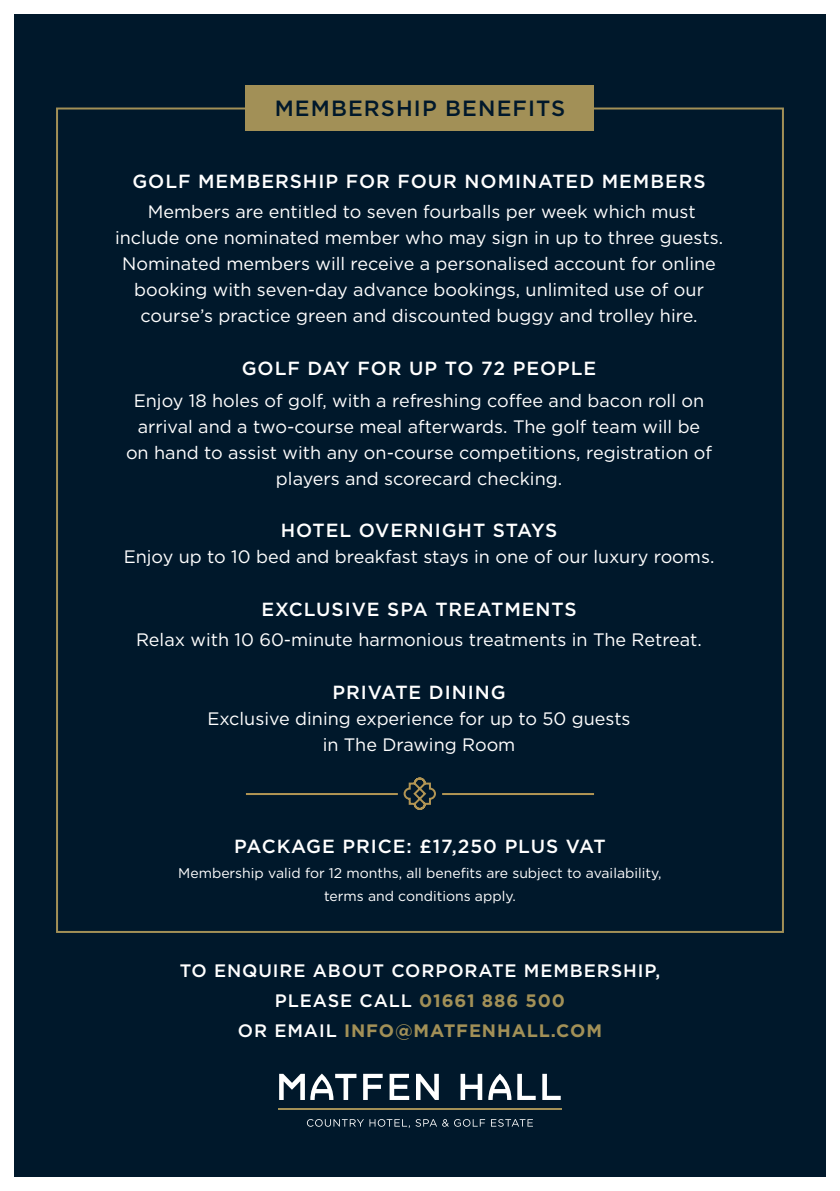
<style>
.page{position:relative;width:840px;height:1191px;background:#fff}
.page>*{position:absolute;margin:0;border:0;box-sizing:border-box;transform-origin:0 0}
.t1{font:500 22px "Gotham";letter-spacing:.05em;color:#00182b}
.t2{font:500 19px "Gotham";letter-spacing:.05em;color:#fff}
.t3{font:18px/26px "Gotham";color:#fff;text-align:center}
.t4{font:500 18px/30px "Gotham";letter-spacing:.05em;color:#fff;text-align:center}
.t5{font:700 18px "Gotham";letter-spacing:.05em;color:#a29057}
.t6{font:14px/22px "Gotham";color:#fff;text-align:center}
.s1{font-weight:700;color:#a29057}
.s2{font-weight:500;color:#fff}
</style>
<div class="page">
<div style="left:14px;top:14px;width:811px;height:1162px;background:#00182b"></div>
<svg style="left:517px;top:1073px;width:18px;height:27px"></svg>
<svg style="left:542px;top:1073px;width:18px;height:27px"></svg>
<svg style="left:363px;top:1073px;width:19px;height:27px"></svg>
<svg style="left:389px;top:1073px;width:20px;height:27px"></svg>
<svg style="left:416px;top:1073px;width:22px;height:27px"></svg>
<svg style="left:460px;top:1073px;width:22px;height:27px"></svg>
<svg style="left:279px;top:1073px;width:77px;height:27px"></svg>
<svg style="left:488px;top:1073px;width:23px;height:27px"></svg>
<svg style="left:307px;top:1119px;width:102px;height:8px"></svg>
<svg style="left:415px;top:1119px;width:33px;height:7px"></svg>
<svg style="left:454px;top:1119px;width:78px;height:7px"></svg>
<hr style="left:278px;top:1108px;width:283px;height:2px;background:#a29057">
<div style="left:246px;top:85px;width:347px;height:45px;background:#a29057"></div>
<hr style="left:246px;top:793px;width:151px;height:2px;background:#b29554">
<svg style="left:403px;top:777px;width:33px;height:33px"></svg>
<hr style="left:442px;top:793px;width:151px;height:2px;background:#b29554">
<p class="t1" style="left:274px;top:94px;width:292px">MEMBERSHIP BENEFITS</p>
<p class="t2" style="left:132px;top:169px;width:574px">GOLF MEMBERSHIP FOR FOUR NOMINATED MEMBERS</p>
<p class="t3" style="left:115px;top:198px;width:609px">Members are entitled to seven fourballs per week which must include one nominated member who may sign in up to three guests.<br>Nominated members will receive a personalised account for online booking with seven-day advance bookings, unlimited use of our course’s practice green and discounted buggy and trolley hire.</p>
<p class="t2" style="left:241px;top:356px;width:356px">GOLF DAY FOR UP TO 72 PEOPLE</p>
<p class="t3" style="left:126px;top:387px;width:587px">Enjoy 18 holes of golf, with a refreshing coffee and bacon roll on arrival and a two-course meal afterwards. The golf team will be on hand to assist with any on-course competitions, registration of players and scorecard checking.</p>
<p class="t2" style="left:280px;top:518px;width:278px">HOTEL OVERNIGHT STAYS</p>
<p class="t3" style="left:124px;top:543px;width:592px">Enjoy up to 10 bed and breakfast stays in one of our luxury rooms.</p>
<p class="t2" style="left:261px;top:597px;width:317px">EXCLUSIVE SPA TREATMENTS</p>
<p class="t3" style="left:136px;top:626px;width:567px">Relax with 10 60-minute harmonious treatments in The Retreat.</p>
<p class="t2" style="left:332px;top:679px;width:174px">PRIVATE DINING</p>
<p class="t3" style="left:207px;top:705px;width:424px">Exclusive dining experience for up to 50 guests in The Drawing Room</p>
<p class="t2" style="left:234px;top:833px;width:372px">PACKAGE PRICE: £17,250 PLUS VAT</p>
<p class="t6" style="left:178px;top:862px;width:484px">Membership valid for 12 months, all benefits are subject to availability, terms and conditions apply.</p>
<p class="t4" style="left:179px;top:955px;width:482px">TO ENQUIRE ABOUT CORPORATE MEMBERSHIP,<br>PLEASE CALL <span class="s1">01661 886 500</span></p>
<p class="t5" style="left:238px;top:1018px;width:365px"><span class="s2">OR EMAIL</span> INFO@MATFENHALL.COM</p>
</div>
